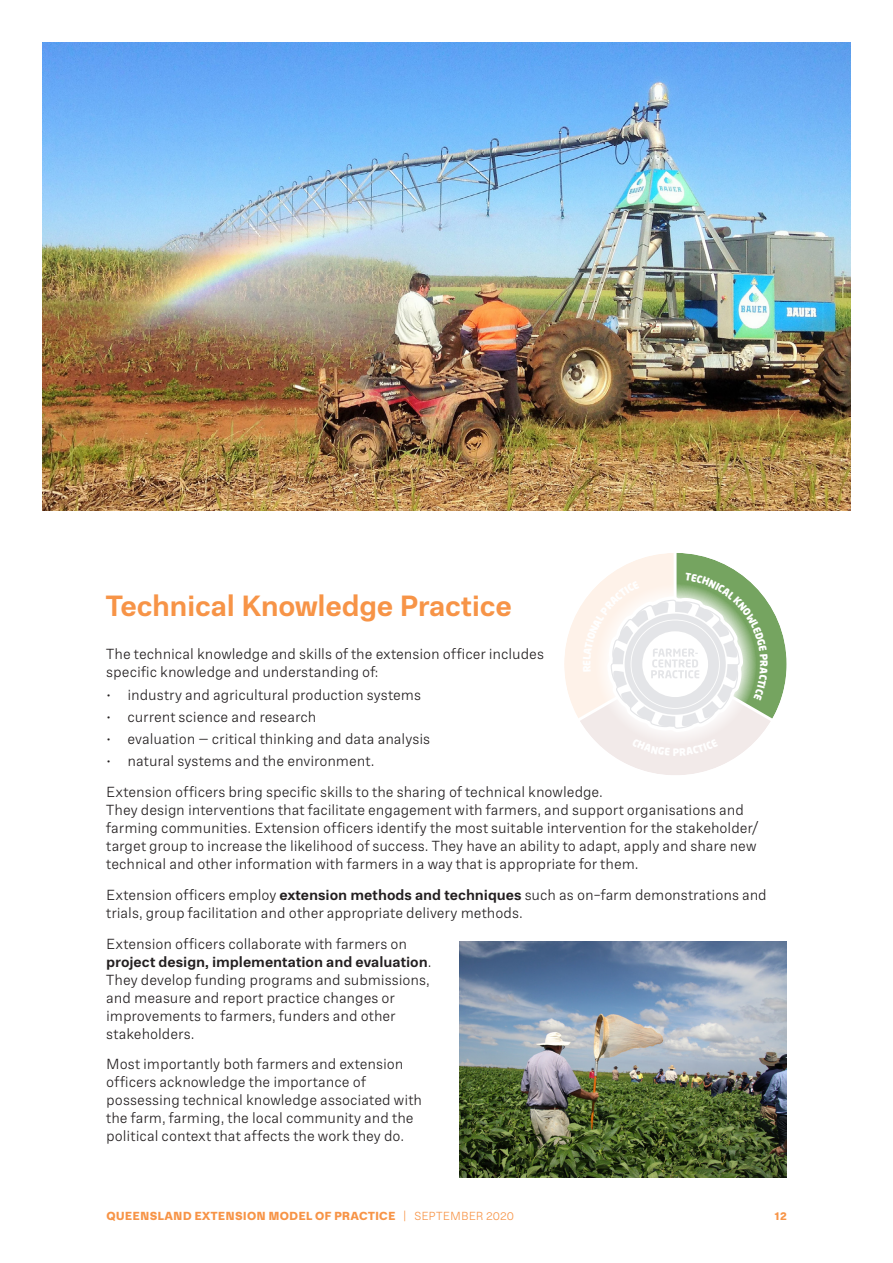
<style>
.page{position:relative;width:893px;height:1263px;background:#fff}
.page>*{position:absolute;margin:0;border:0;box-sizing:border-box;transform-origin:0 0}
.t1{font:700 30px "RNS Physis";letter-spacing:-.01em;color:#f79447}
.t2{font:300 15px/18px "RNS Physis";color:#231f20}
.t3{font:900 12px "RNS Physis";letter-spacing:.01em;color:#f79447}
.s1{font-weight:700}
.s2{font-weight:300}
</style>
<div class="page">
<img style="left:43px;top:43px;width:807px;height:467px">
<img style="left:459px;top:941px;width:328px;height:237px">
<svg style="left:564px;top:553px;width:223px;height:222px"></svg>
<h1 class="t1" style="left:106px;top:587px;width:407px">Technical Knowledge Practice</h1>
<p class="t2" style="left:106px;top:645px;width:439px">The technical knowledge and skills of the extension officer includes specific knowledge and understanding of:</p>
<p class="t2" style="left:106px;top:685px;width:316px">• industry and agricultural production systems</p>
<p class="t2" style="left:106px;top:707px;width:211px">• current science and research</p>
<p class="t2" style="left:106px;top:729px;width:325px">• evaluation – critical thinking and data analysis</p>
<p class="t2" style="left:106px;top:745px;width:498px;line-height:30.8px">• natural systems and the environment.<br>Extension officers bring specific skills to the sharing of technical knowledge.</p>
<p class="t2" style="left:106px;top:800px;width:654px">They design interventions that facilitate engagement with farmers, and support organisations and farming communities. Extension officers identify the most suitable intervention for the stakeholder/ target group to increase the likelihood of success. They have an ability to adapt, apply and share new technical and other information with farmers in a way that is appropriate for them.</p>
<p class="t2" style="left:106px;top:885px;width:662px">Extension officers employ <span class="s1">extension methods and techniques</span> such as on-farm demonstrations and trials, group facilitation and other appropriate delivery methods.</p>
<p class="t2" style="left:106px;top:934px;width:327px">Extension officers collaborate with farmers on <span class="s1">project design, implementation and evaluation</span>.<br>They develop funding programs and submissions, and measure and report practice changes or improvements to farmers, funders and other stakeholders.</p>
<p class="t2" style="left:106px;top:1055px;width:317px">Most importantly both farmers and extension officers acknowledge the importance of possessing technical knowledge associated with the farm, farming, the local community and the political context that affects the work they do.</p>
<p class="t3" style="left:106px;top:1209px;width:409px">QUEENSLAND EXTENSION MODEL OF PRACTICE <span class="s2">| SEPTEMBER 2020</span></p>
<p class="t3" style="left:775px;top:1209px;width:14px">12</p>
</div>
